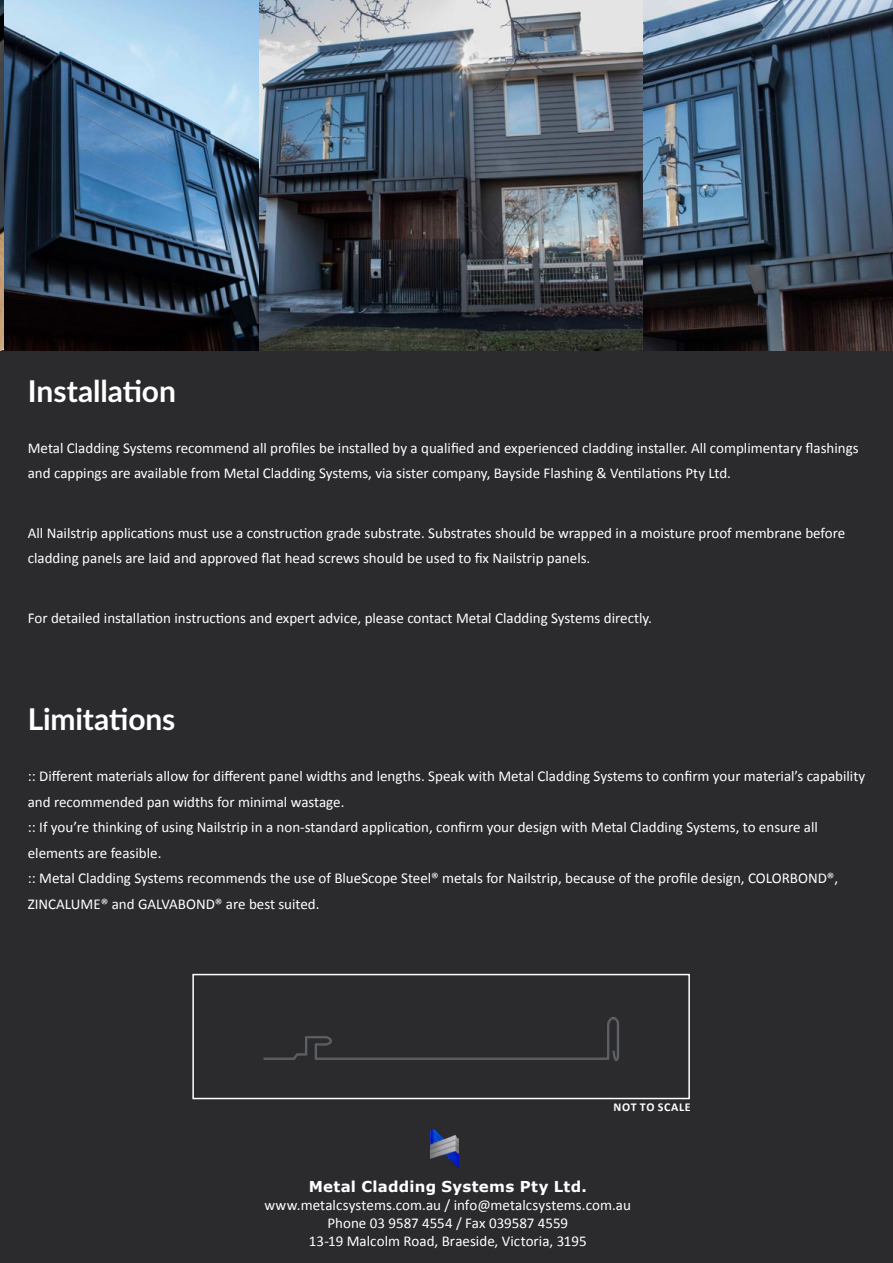
<style>
.page{position:relative;width:893px;height:1263px;background:#fff}
.page>*{position:absolute;margin:0;border:0;box-sizing:border-box;transform-origin:0 0}
.t1{font:700 30px "Lato";letter-spacing:-.005em;color:#fff}
.t2{font:15px/25.5px "Calibri";color:#fff}
.t3{font:700 15px "Verdana";letter-spacing:.02em;color:#fff}
.t4{font:700 12px "Calibri";letter-spacing:.055em;color:#fff}
</style>
<div class="page">
<div style="left:0;top:351px;width:893px;height:912px;background:#2b2b2d"></div>
<img style="left:0;top:0;width:259px;height:351px">
<img style="left:259px;top:0;width:634px;height:351px">
<img style="left:263px;top:1017px;width:357px;height:44px">
<div style="left:192px;top:974px;width:498px;height:125px;border:2px solid #fff"></div>
<img style="left:431px;top:1129px;width:27px;height:38px">
<h1 class="t1" style="left:28px;top:369px;width:150px">Installation</h1>
<p class="t2" style="left:28px;top:435px;width:832px">Metal Cladding Systems recommend all profiles be installed by a qualified and experienced cladding installer. All complimentary flashings and cappings are available from Metal Cladding Systems, via sister company, Bayside Flashing &amp; Ventilations Pty Ltd.</p>
<p class="t2" style="left:28px;top:520px;width:819px">All Nailstrip applications must use a construction grade substrate. Substrates should be wrapped in a moisture proof membrane before cladding panels are laid and approved flat head screws should be used to fix Nailstrip panels.</p>
<p class="t2" style="left:28px;top:605px;width:626px">For detailed installation instructions and expert advice, please contact Metal Cladding Systems directly.</p>
<h1 class="t1" style="left:28px;top:697px;width:149px">Limitations</h1>
<p class="t2" style="left:28px;top:763px;width:839px">:: Different materials allow for different panel widths and lengths. Speak with Metal Cladding Systems to confirm your material’s capability and recommended pan widths for minimal wastage.<br>:: If you’re thinking of using Nailstrip in a non-standard application, confirm your design with Metal Cladding Systems, to ensure all elements are feasible.<br>:: Metal Cladding Systems recommends the use of BlueScope Steel® metals for Nailstrip, because of the profile design, COLORBOND®, ZINCALUME® and GALVABOND® are best suited.</p>
<p class="t4" style="left:613px;top:1099px;width:79px">NOT TO SCALE</p>
<p class="t3" style="left:309px;top:1176px;width:280px">Metal Cladding Systems Pty Ltd.</p>
<p class="t2" style="left:264px;top:1196px;width:368px;line-height:18px;text-align:center">www.metalcsystems.com.au / info@metalcsystems.com.au<br>Phone 03 9587 4554 / Fax 039587 4559<br>13-19 Malcolm Road, Braeside, Victoria, 3195</p>
</div>
